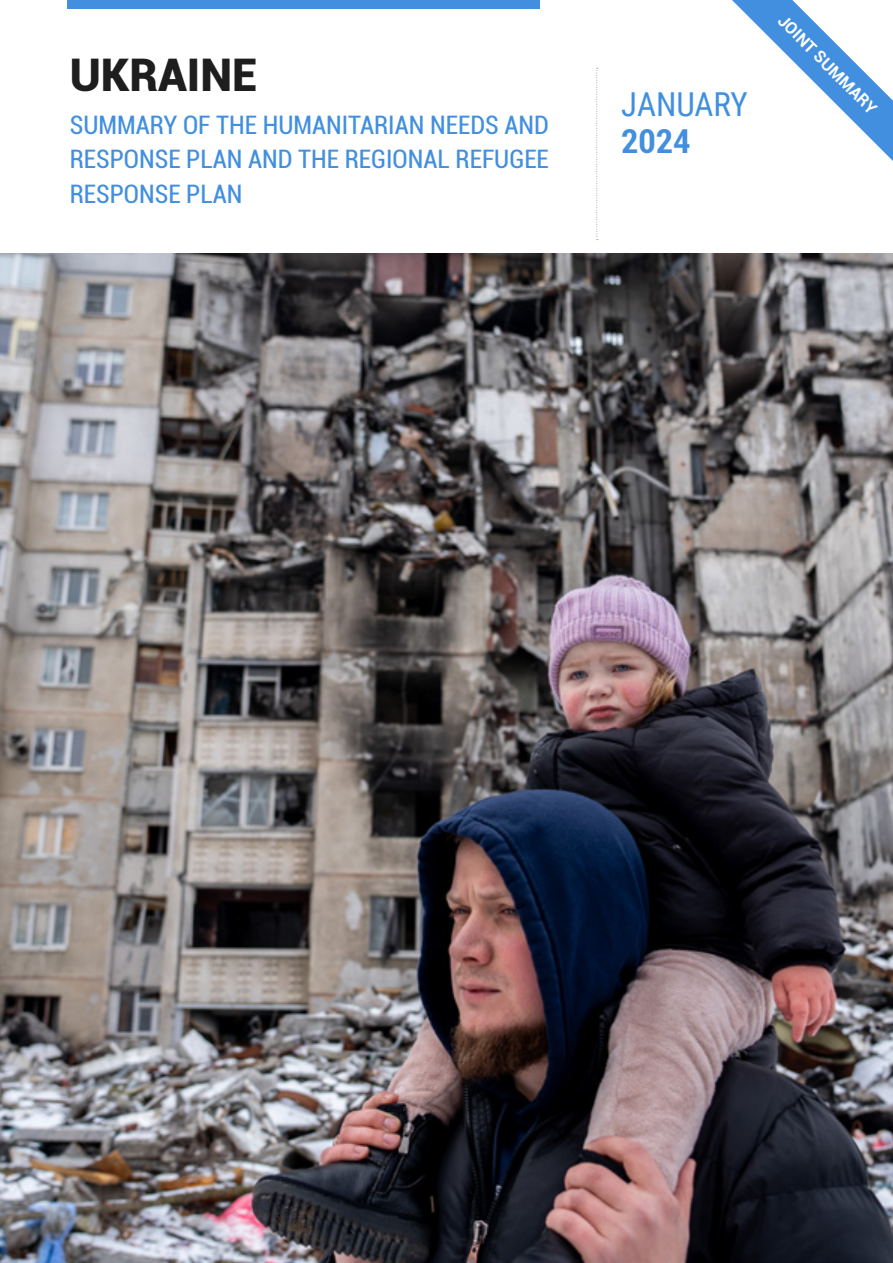
<style>
.page{position:relative;width:893px;height:1263px;background:#fff}
.page>*{position:absolute;margin:0;border:0;box-sizing:border-box;transform-origin:0 0}
.t1{font:900 45px "Roboto";color:#1e1e1e}
.t2{font:33px "Roboto Condensed";color:#418fde}
.t3{font:700 condensed 33px "Roboto";color:#418fde}
.t4{font:condensed 25.5px/34.5px "Roboto";color:#418fde;text-align:justify}
.t5{font:700 16.5px "Roboto";color:#fff}
</style>
<div class="page">
<svg style="left:596px;top:68px;width:2px;height:172px"></svg>
<div style="left:68px;top:0;width:472px;height:8px;background:#418fde"></div>
<svg style="left:732px;top:0;width:161px;height:161px"></svg>
<img style="left:0;top:254px;width:893px;height:1009px">
<h1 class="t1" style="left:70px;top:43px;width:189px">UKRAINE</h1>
<p class="t4" style="left:70px;top:107px;width:481px">SUMMARY OF THE HUMANITARIAN NEEDS AND RESPONSE PLAN AND THE REGIONAL REFUGEE RESPONSE PLAN</p>
<p class="t2" style="left:621px;top:81px;width:128px">JANUARY</p>
<p class="t3" style="left:621px;top:118px;width:71px">2024</p>
<p class="t5" style="left:789px;top:9px;width:133px;rotate:45deg">JOINT SUMMARY</p>
</div>
